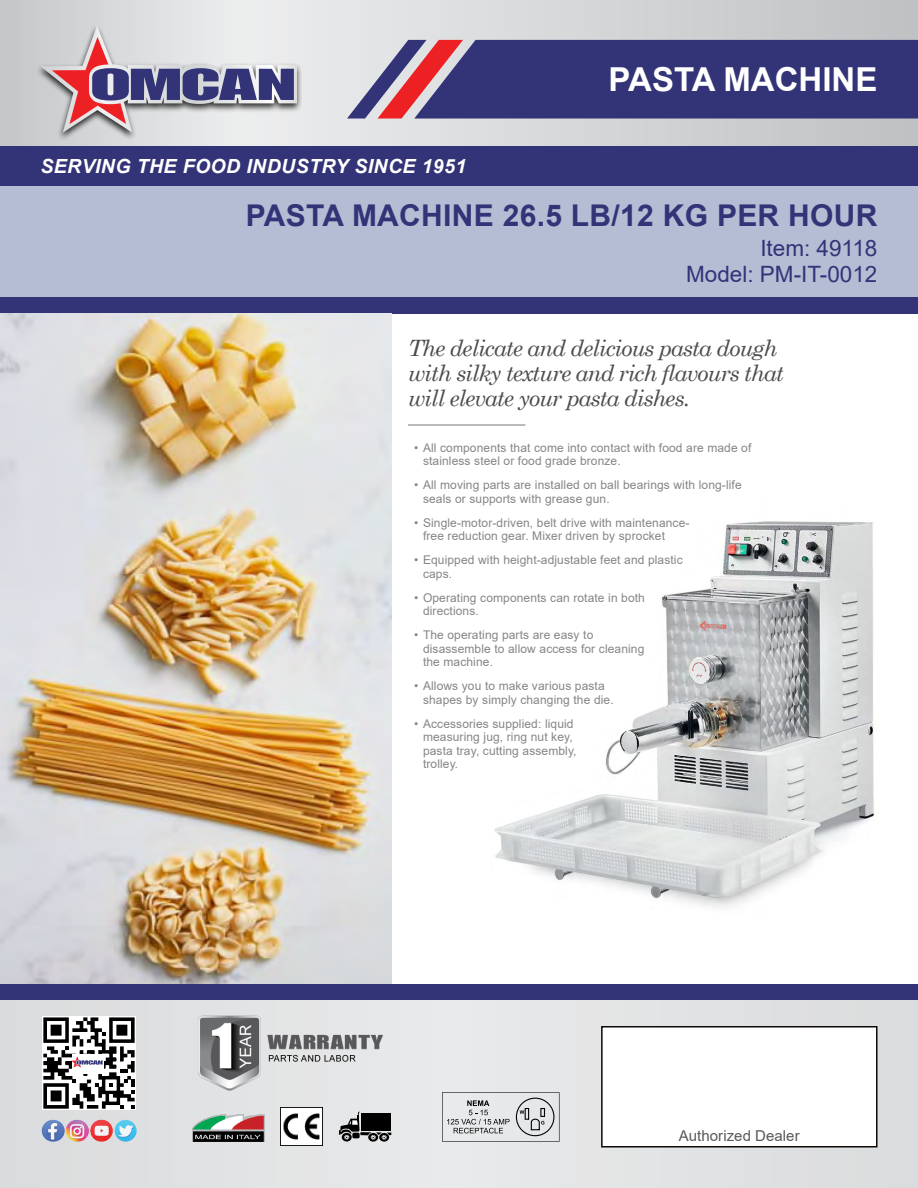
<style>
.page{position:relative;width:918px;height:1188px;background:#fff}
.page>*{position:absolute;margin:0;border:0;box-sizing:border-box;transform-origin:0 0}
.t1{font:700 33px "Arial";color:#fff}
.t2{font:700 30px "Arial";letter-spacing:.01em;color:#337}
.t3{font:italic 22.5px/25.5px "Century Schoolbook";letter-spacing:-.04em;color:#4b4c4d}
.t4{font:22.5px/25.5px "Arial";color:#337;text-align:right}
.t5{font:italic 700 19.5px "Arial";letter-spacing:.02em;color:#fff}
.t6{font:15px "Arial";letter-spacing:.005em;color:#58595b}
.t7{font:12px/13.5px "Arial";letter-spacing:.01em;color:#858585}
</style>
<div class="page">
<div style="left:0;top:185px;width:918px;height:113px;background:#b5bdd5"></div>
<svg style="left:0;top:0;width:918px;height:147px;background:#d2d3d6"></svg>
<div style="left:0;top:1000px;width:918px;height:188px;background:#e2e3e5"></div>
<div style="left:0;top:298px;width:918px;height:16px;background:#337"></div>
<div style="left:0;top:984px;width:918px;height:16px;background:#337"></div>
<div style="left:0;top:147px;width:918px;height:39px;background:#337"></div>
<svg style="left:347px;top:40px;width:571px;height:79px;background:#4c447e"></svg>
<div style="left:34px;top:24px;width:268px;height:117px;background:#000;opacity:.8"></div>
<svg style="left:40px;top:26px;width:257px;height:107px;background:#baafbc"></svg>
<div style="left:601px;top:1026px;width:277px;height:122px;background:#fff;border:2px solid #100906"></div>
<svg style="left:42px;top:1016px;width:93px;height:93px;background:#8d8d8d"></svg>
<img style="left:42px;top:1120px;width:23px;height:22px;border-radius:11px">
<img style="left:66px;top:1120px;width:23px;height:22px;border-radius:11px">
<img style="left:90px;top:1120px;width:23px;height:22px">
<img style="left:115px;top:1120px;width:22px;height:22px;border-radius:11px">
<img style="left:0;top:314px;width:391px;height:670px">
<svg style="left:342px;top:1133px;width:10px;height:9px"></svg>
<svg style="left:368px;top:1133px;width:10px;height:9px"></svg>
<svg style="left:379px;top:1133px;width:10px;height:9px"></svg>
<svg style="left:339px;top:1111px;width:52px;height:29px"></svg>
<img style="left:198px;top:1015px;width:185px;height:76px">
<svg style="left:442px;top:1092px;width:117px;height:50px"></svg>
<img style="left:193px;top:1115px;width:72px;height:27px">
<img style="left:494px;top:521px;width:380px;height:387px">
<hr style="left:408px;top:424px;width:117px;height:2px;background:#858585">
<img style="left:281px;top:1107px;width:42px;height:39px">
<h3 class="t5" style="left:40px;top:153px;width:427px">SERVING THE FOOD INDUSTRY SINCE 1951</h3>
<h1 class="t1" style="left:609px;top:56px;width:270px">PASTA MACHINE</h1>
<h2 class="t2" style="left:246px;top:194px;width:633px">PASTA MACHINE 26.5 LB/12 KG PER HOUR</h2>
<h3 class="t4" style="left:686px;top:236px;width:193px">Item: 49118<br>Model: PM-IT-0012</h3>
<h3 class="t3" style="left:408px;top:334px;width:378px">The delicate and delicious pasta dough with silky texture and rich flavours that will elevate your pasta dishes.</h3>
<p class="t7" style="left:423px;top:441px;width:330px;text-indent:-9px">• All components that come into contact with food are made of stainless steel or food grade bronze.</p>
<p class="t7" style="left:423px;top:478px;width:320px;text-indent:-9px">• All moving parts are installed on ball bearings with long-life seals or supports with grease gun.</p>
<p class="t7" style="left:423px;top:516px;width:268px;text-indent:-9px">• Single-motor-driven, belt drive with maintenance&shy;free reduction gear. Mixer driven by sprocket</p>
<p class="t7" style="left:423px;top:553px;width:261px;text-indent:-9px">• Equipped with height-adjustable feet and plastic caps.</p>
<p class="t7" style="left:423px;top:591px;width:223px;text-indent:-9px">• Operating components can rotate in both directions.</p>
<p class="t7" style="left:423px;top:628px;width:223px;text-indent:-9px">• The operating parts are easy to disassemble to allow access for cleaning the machine.</p>
<p class="t7" style="left:423px;top:679px;width:192px;text-indent:-9px">• Allows you to make various pasta shapes by simply changing the die.</p>
<p class="t7" style="left:423px;top:717px;width:155px;text-indent:-9px">• Accessories supplied: liquid measuring jug, ring nut key, pasta tray, cutting assembly, trolley.</p>
<p class="t6" style="left:679px;top:1125px;width:122px">Authorized Dealer</p>
</div>
